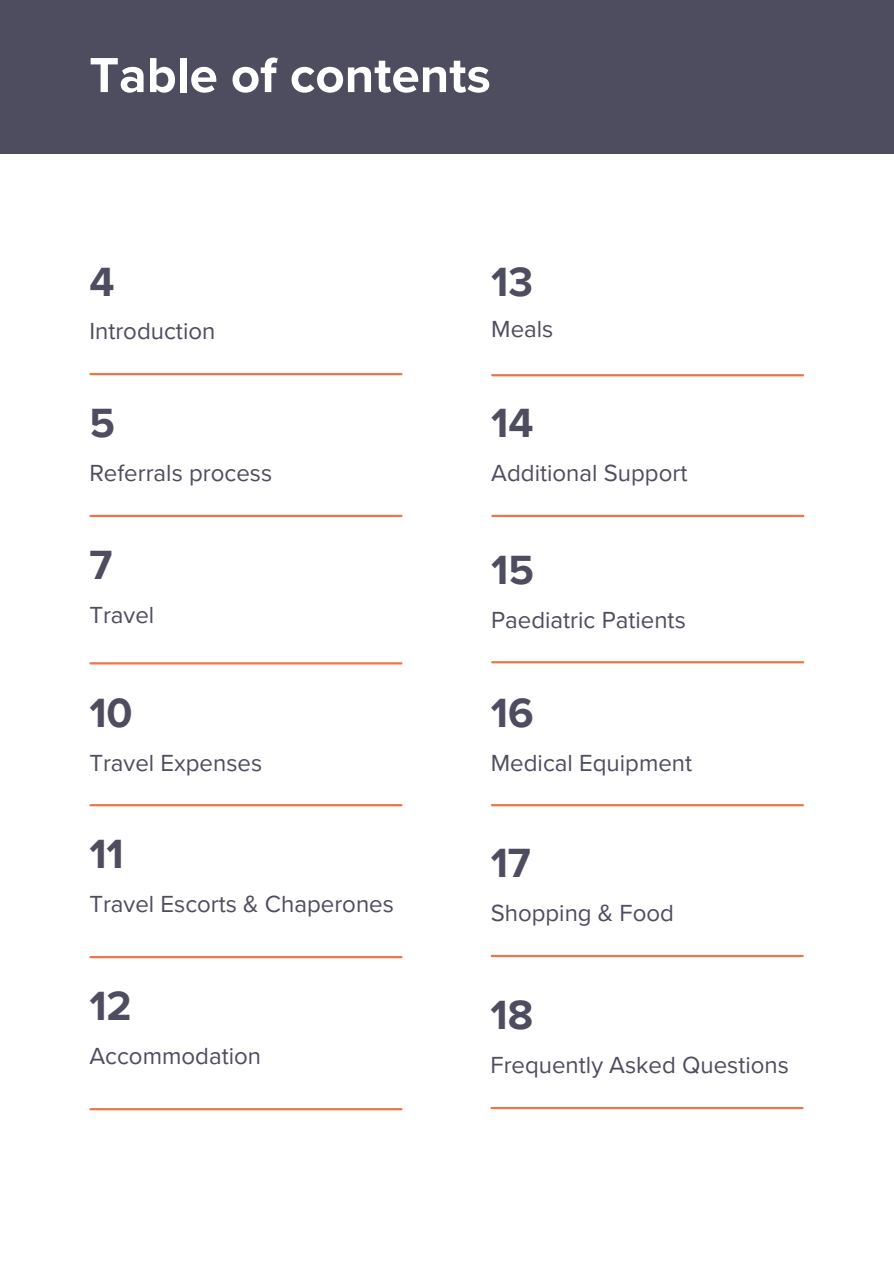
<style>
.page{position:relative;width:894px;height:1264px;background:#fff}
.page>*{position:absolute;margin:0;border:0;box-sizing:border-box;transform-origin:0 0}
.t1{font:700 51px "Proxima Nova";color:#fff}
.t2{font:700 42px "Proxima Nova";color:#4e4c5f}
.t3{font:24px "Proxima Nova";color:#4e4c5f}
</style>
<div class="page">
<hr style="left:90px;top:373px;width:311px;height:2px;background:#ec7646">
<hr style="left:492px;top:374px;width:310px;height:2px;background:#ec7646">
<hr style="left:90px;top:515px;width:311px;height:2px;background:#ec7646">
<hr style="left:492px;top:515px;width:311px;height:2px;background:#ec7646">
<hr style="left:492px;top:661px;width:310px;height:2px;background:#ec7646">
<hr style="left:492px;top:804px;width:310px;height:2px;background:#ec7646">
<hr style="left:491px;top:954px;width:311px;height:3px;background:#ec7646">
<hr style="left:491px;top:1106px;width:311px;height:3px;background:#ec7646">
<hr style="left:90px;top:662px;width:311px;height:2px;background:#ec7646">
<hr style="left:90px;top:804px;width:311px;height:2px;background:#ec7646">
<hr style="left:90px;top:956px;width:311px;height:2px;background:#ec7646">
<div style="left:0;top:0;width:893px;height:153px;background:#4e4c5f"></div>
<hr style="left:90px;top:1108px;width:311px;height:2px;background:#ec7646">
<p class="t1" style="left:89px;top:45px;width:403px">Table of contents</p>
<h1 class="t2" style="left:89px;top:257px;width:27px">4</h1>
<p class="t3" style="left:89px;top:317px;width:127px">Introduction</p>
<p class="t2" style="left:89px;top:398px;width:27px">5</p>
<p class="t3" style="left:89px;top:459px;width:184px">Referrals process</p>
<p class="t2" style="left:89px;top:540px;width:24px">7</p>
<p class="t3" style="left:89px;top:601px;width:66px">Travel</p>
<p class="t2" style="left:89px;top:688px;width:45px">10</p>
<p class="t3" style="left:89px;top:748px;width:174px">Travel Expenses</p>
<p class="t2" style="left:89px;top:829px;width:36px">11</p>
<p class="t3" style="left:89px;top:890px;width:306px">Travel Escorts &amp; Chaperones</p>
<p class="t2" style="left:89px;top:981px;width:44px">12</p>
<p class="t3" style="left:89px;top:1042px;width:173px">Accommodation</p>
<p class="t2" style="left:491px;top:257px;width:43px">13</p>
<p class="t3" style="left:491px;top:315px;width:64px">Meals</p>
<p class="t2" style="left:491px;top:398px;width:44px">14</p>
<p class="t3" style="left:491px;top:459px;width:197px">Additional Support</p>
<p class="t2" style="left:491px;top:545px;width:44px">15</p>
<p class="t3" style="left:491px;top:605px;width:196px">Paediatric Patients</p>
<p class="t2" style="left:490px;top:688px;width:44px">16</p>
<p class="t3" style="left:490px;top:748px;width:203px">Medical Equipment</p>
<p class="t2" style="left:490px;top:838px;width:42px">17</p>
<p class="t3" style="left:490px;top:899px;width:185px">Shopping &amp; Food</p>
<p class="t2" style="left:490px;top:990px;width:44px">18</p>
<p class="t3" style="left:490px;top:1051px;width:300px">Frequently Asked Questions</p>
</div>
